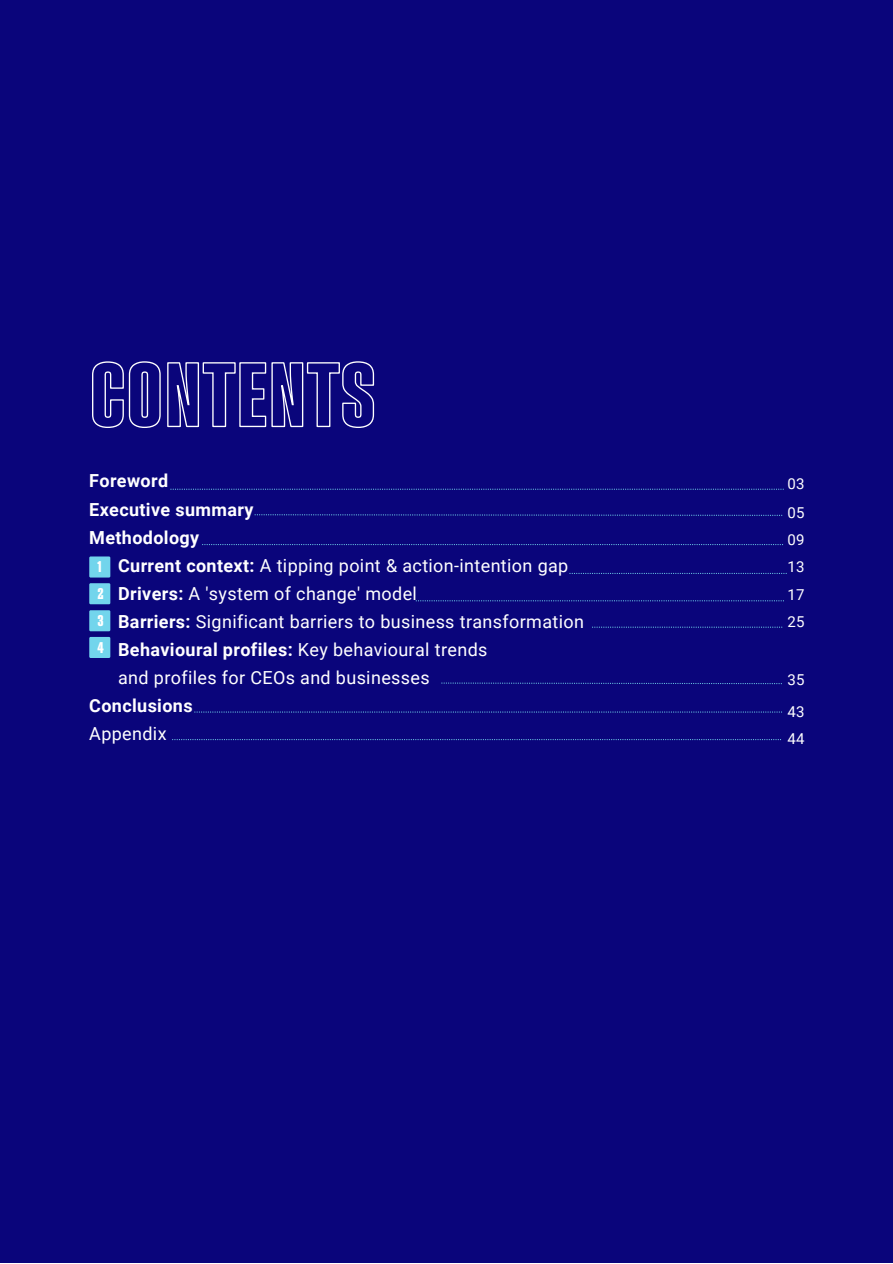
<style>
.page{position:relative;width:893px;height:1264px;background:#fff}
.page>*{position:absolute;margin:0;border:0;box-sizing:border-box;transform-origin:0 0}
.t1{font:18px/28px "Roboto";letter-spacing:.02em;color:#fff}
.t2{font:700 18px/28px "Roboto";letter-spacing:.02em;color:#fff}
.t3{font:700 condensed 15.3px/26.8px "Fixture";color:#fff}
.t4{font:15px/27px "Roboto";letter-spacing:.02em;color:#fff}
.s1{font-weight:700}
</style>
<div class="page">
<div style="left:0;top:0;width:892px;height:1262px;background:#0a057b"></div>
<svg style="left:170px;top:488px;width:613px;height:2px"></svg>
<svg style="left:254px;top:514px;width:528px;height:2px"></svg>
<svg style="left:202px;top:544px;width:581px;height:1px"></svg>
<svg style="left:569px;top:573px;width:217px;height:1px"></svg>
<svg style="left:415px;top:600px;width:369px;height:1px"></svg>
<svg style="left:592px;top:626px;width:190px;height:1px"></svg>
<svg style="left:441px;top:682px;width:340px;height:2px"></svg>
<svg style="left:194px;top:711px;width:588px;height:1px"></svg>
<svg style="left:92px;top:361px;width:283px;height:67px"></svg>
<div style="left:89px;top:556px;width:21px;height:21px;background:#72d5ec"></div>
<div style="left:89px;top:583px;width:21px;height:21px;background:#72d5ec"></div>
<div style="left:89px;top:610px;width:21px;height:21px;background:#72d5ec"></div>
<div style="left:89px;top:637px;width:21px;height:21px;background:#72d5ec"></div>
<svg style="left:172px;top:739px;width:609px;height:1px"></svg>
<p class="t2" style="left:89px;top:467px;width:165px">Foreword<br>Executive summary<br>Methodology</p>
<p class="t1" style="left:118px;top:551px;width:467px"><span class="s1">Current context:</span> A tipping point &amp; action-intention gap <span class="s1">Drivers:</span> A 'system of change' model<br><span class="s1">Barriers:</span> Significant barriers to business transformation <span class="s1">Behavioural profiles:</span> Key behavioural trends<br>and profiles for CEOs and businesses</p>
<p class="t2" style="left:89px;top:692px;width:105px">Conclusions</p>
<p class="t1" style="left:89px;top:720px;width:79px">Appendix</p>
<p class="t3" style="left:97px;top:552px;width:8px">1<br>2<br>3<br>4</p>
<p class="t4" style="left:787px;top:470px;width:19px;line-height:28.8px">03<br>05</p>
<p class="t4" style="left:787px;top:526px;width:19px">09<br>13</p>
<p class="t4" style="left:787px;top:582px;width:19px">17<br>25</p>
<p class="t4" style="left:787px;top:664px;width:19px;line-height:32.1px">35<br>43</p>
<p class="t4" style="left:787px;top:725px;width:19px">44</p>
</div>
